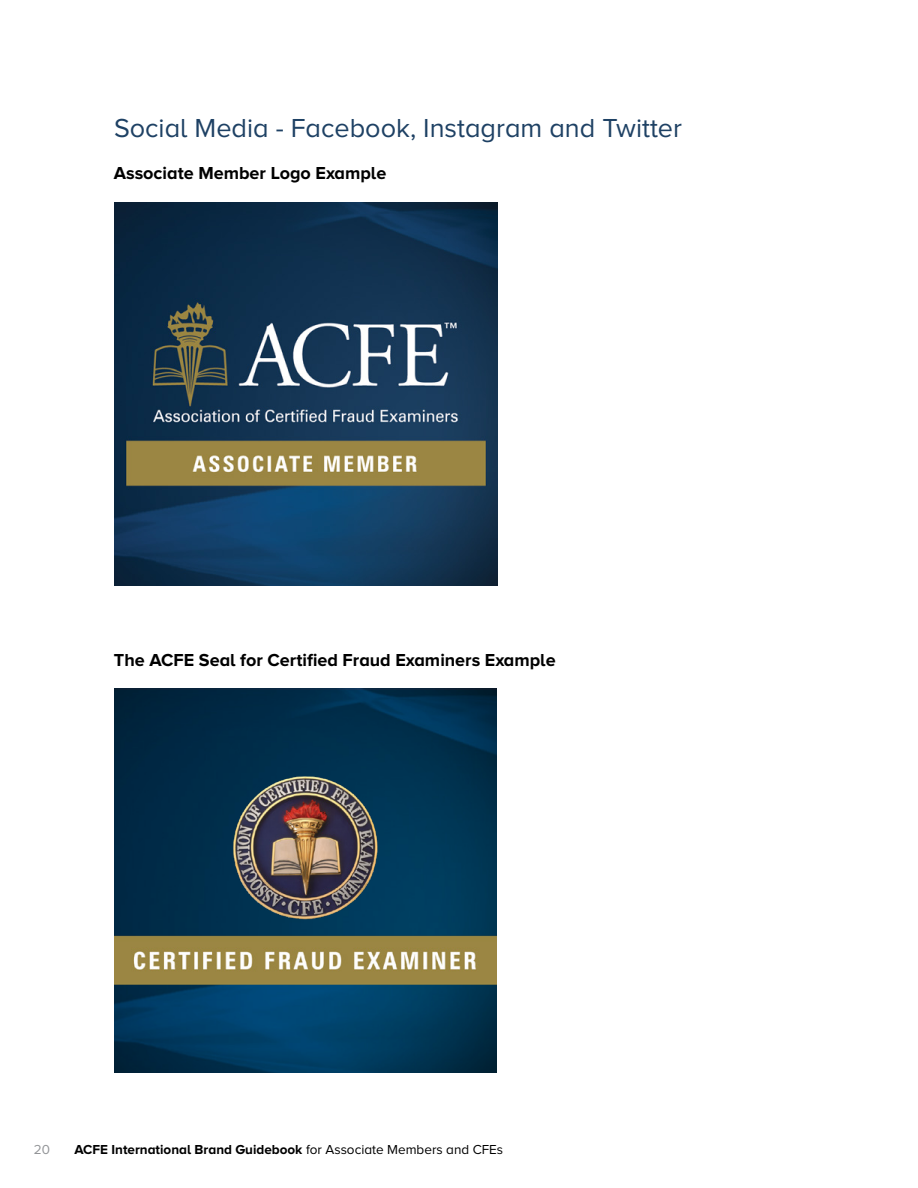
<style>
.page{position:relative;width:918px;height:1188px;background:#fff}
.page>*{position:absolute;margin:0;border:0;box-sizing:border-box;transform-origin:0 0}
.t1{font:27px "Proxima Nova A";color:#1e4164}
.t2{font:700 18px "Proxima Nova A";color:#000}
.t3{font:700 13.5px "Proxima Nova A";color:#000}
.t4{font:13.5px "Proxima Nova A";color:#939598}
.s1{font-weight:400}
</style>
<div class="page">
<img style="left:114px;top:688px;width:383px;height:385px">
<img style="left:114px;top:774px;width:383px;height:214px">
<img style="left:114px;top:202px;width:383px;height:384px">
<h1 class="t1" style="left:114px;top:113px;width:570px">Social Media - Facebook, Instagram and Twitter</h1>
<p class="t2" style="left:114px;top:163px;width:274px">Associate Member Logo Example</p>
<p class="t2" style="left:114px;top:649px;width:443px">The ACFE Seal for Certified Fraud Examiners Example</p>
<p class="t4" style="left:34px;top:1142px;width:18px">20</p>
<p class="t3" style="left:74px;top:1142px;width:430px">ACFE International Brand Guidebook <span class="s1">for Associate Members and CFEs</span></p>
</div>
